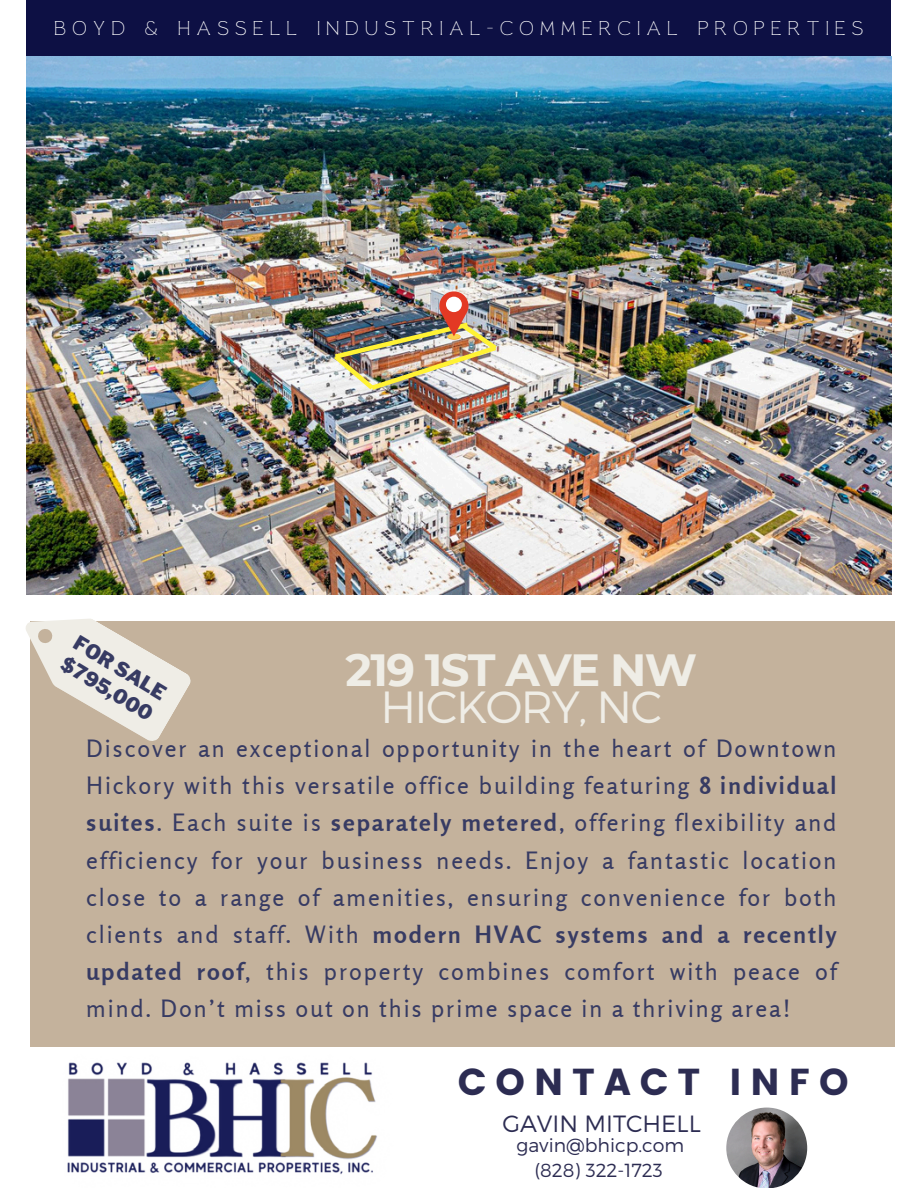
<style>
.page{position:relative;width:918px;height:1188px;background:#fff}
.page>*{position:absolute;margin:0;border:0;box-sizing:border-box;transform-origin:0 0}
.t1{font:700 45px/37.2px "Montserrat";letter-spacing:-.035em;color:#efede6;text-align:center}
.t2{font:37.5px "Poppins";letter-spacing:.24em;color:#2c2c52}
.t3{font:23.85px/37.2px "Rosario";letter-spacing:.08em;color:#373b63;text-align:justify}
.t4{font:300 23.55px "Montserrat";color:#2c2c52}
.t5{font:900 19.95px/24.8px "Libre Franklin";color:#373b63}
.t6{font:300 18.9px "Montserrat";color:#2c2c52}
.t7{font:17.25px "Reborn";letter-spacing:.295em;color:#fff}
.s1{font-weight:300}
.s2{font-weight:700}
</style>
<div class="page">
<div style="left:26px;top:0;width:865px;height:56px;background:#0d1044"></div>
<img style="left:67px;top:1062px;width:310px;height:113px">
<div style="left:30px;top:621px;width:865px;height:426px;background:#c4b29c"></div>
<svg style="left:26px;top:594px;width:168px;height:147px"></svg>
<img style="left:26px;top:56px;width:866px;height:538px">
<img style="left:726px;top:1108px;width:81px;height:80px;border-radius:50%">
<img style="left:329px;top:291px;width:173px;height:103px">
<p class="t7" style="left:54px;top:20px;width:812px">BOYD &amp; HASSELL INDUSTRIAL-COMMERCIAL PROPERTIES</p>
<h2 class="t5" style="left:82px;top:630px;width:106px;rotate:31deg">FOR SALE $795,000</h2>
<h4 class="t1" style="left:345px;top:651px;width:353px">219 1ST AVE NW<br><span class="s1">HICKORY, NC</span></h4>
<p class="t3" style="left:86px;top:730px;width:752px">Discover an exceptional opportunity in the heart of Downtown Hickory with this versatile office building featuring <span class="s2">8 individual suites</span>. Each suite is <span class="s2">separately metered</span>, offering flexibility and efficiency for your business needs. Enjoy a fantastic location close to a range of amenities, ensuring convenience for both clients and staff. With <span class="s2">modern HVAC systems and a recently updated roof</span>, this property combines comfort with peace of mind. Don’t miss out on this prime space in a thriving area!</p>
<p class="t2" style="left:458px;top:1060px;width:392px">CONTACT INFO</p>
<p class="t4" style="left:502px;top:1108px;width:200px">GAVIN MITCHELL</p>
<h5 class="t6" style="left:516px;top:1133px;width:169px">gavin@bhicp.com</h5>
<h3 class="t6" style="left:535px;top:1158px;width:130px">(828) 322-1723</h3>
</div>
